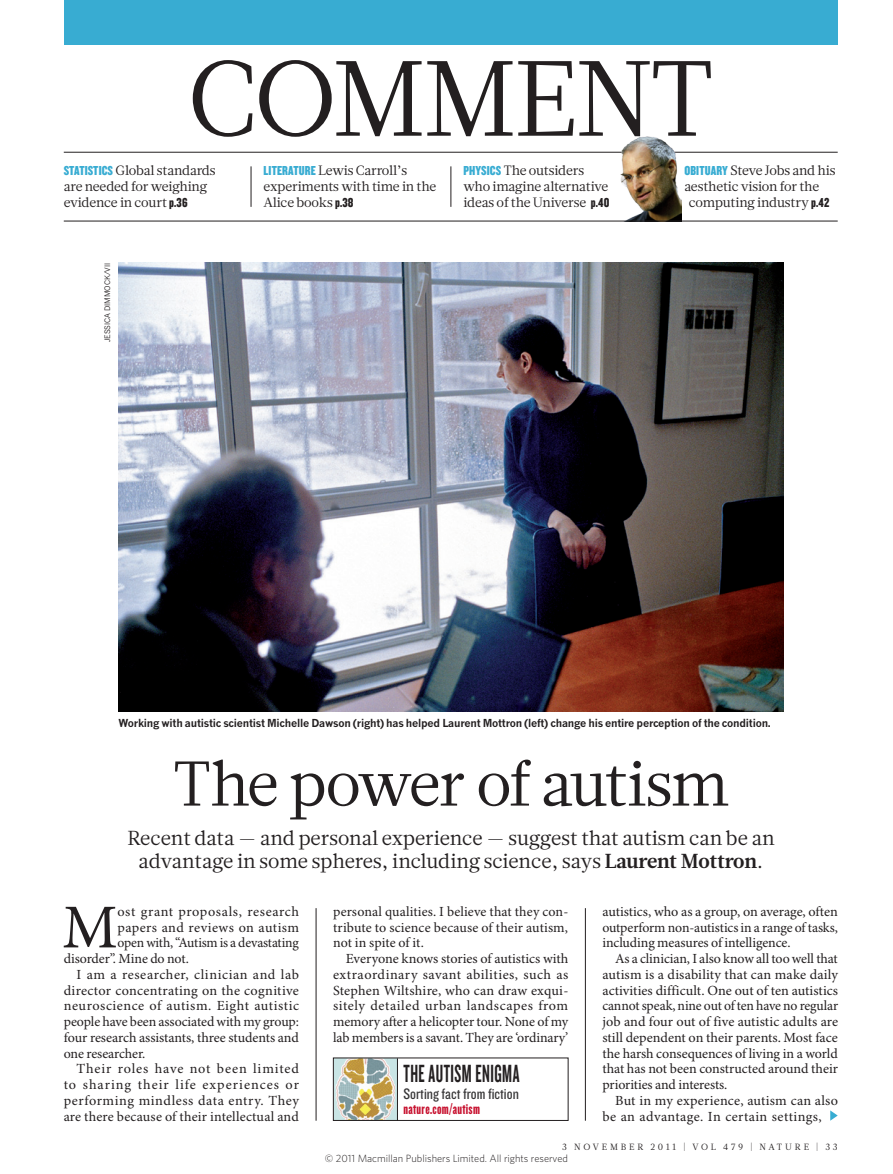
<style>
.page{position:relative;width:893px;height:1174px;background:#fff}
.page>*{position:absolute;margin:0;border:0;box-sizing:border-box;transform-origin:0 0}
.t1{font:106.5px "Glosa Math";letter-spacing:-.025em;color:#231f20}
.t2{font:63px "Glosa Math";letter-spacing:-.035em;color:#231f20}
.t3{font:62.4px "Minion Pro";color:#231f20}
.t4{font:25.8px "Knockout 48 Featherweight";letter-spacing:.025em;color:#231f20;scale:.75 1}
.t5{font:20.25px/23.7px "Glosa Math";color:#231f20;text-align:center}
.t6{font:15.75px "Knockout 29 Junior Ltweight";color:#363536}
.t7{font:15px "Knockout 68 Full Featherwt";letter-spacing:.02em;color:#c7112f}
.t8{font:13.95px/15.8px "Minion Pro";letter-spacing:.01em;color:#231f20;text-align:justify}
.t9{font:13.95px "Minion Pro";letter-spacing:.04em;color:#231f20}
.t10{font:13.95px "Minion Pro";letter-spacing:-.01em;color:#231f20}
.t11{font:13.95px "Minion Pro";letter-spacing:.035em;color:#231f20}
.t12{font:13.95px "Minion Pro";letter-spacing:.07em;color:#231f20}
.t13{font:13.95px "Minion Pro";letter-spacing:-.015em;color:#231f20}
.t14{font:13.95px "Minion Pro";letter-spacing:.06em;color:#231f20}
.t15{font:13.95px "Minion Pro";letter-spacing:.03em;color:#231f20}
.t16{font:13.5px/15.8px "Glosa Math";letter-spacing:-.01em;color:#231f20}
.t17{font:700 10.8px "News Gothic MTOT";letter-spacing:-.02em;color:#231f20}
.t18{font:300 10.5px "Whitney";color:#231f20}
.t19{font:9px "Glosa Math";letter-spacing:.3em;color:#231f20}
.t20{font:7.5px "News Gothic MTOT";color:#231f20}
.s1{font-family:"Knockout 69 Full Liteweight";color:#38acd2}
.s2{font-family:"Knockout 69 Full Liteweight"}
.s3{font-weight:700}
</style>
<div class="page">
<hr style="left:64px;top:152px;width:774px;height:1px;background:#231f20">
<img style="left:616px;top:136px;width:65px;height:85px">
<svg style="left:830px;top:1110px;width:8px;height:10px"></svg>
<img style="left:119px;top:263px;width:664px;height:448px">
<div style="left:64px;top:0;width:774px;height:45px;background:#38acd2"></div>
<hr style="left:64px;top:221px;width:774px;height:1px;background:#231f20">
<hr style="left:251px;top:166px;width:1px;height:41px;background:#231f20">
<hr style="left:451px;top:166px;width:1px;height:41px;background:#231f20">
<hr style="left:585px;top:908px;width:1px;height:212px;background:#231f20">
<hr style="left:316px;top:908px;width:1px;height:212px;background:#231f20">
<svg style="left:333px;top:1058px;width:64px;height:62px"></svg>
<img style="left:335px;top:1059px;width:60px;height:59px">
<hr style="left:397px;top:1058px;width:1px;height:62px;background:#231f20">
<h1 class="t1" style="left:187px;top:29px;width:528px">COMMENT</h1>
<p class="t16" style="left:64px;top:163px;width:153px"><span class="s1">STATISTICS</span> Global standards are needed for weighing evidence in court <span class="s2">p.36</span></p>
<p class="t20" style="left:103px;top:342px;width:81px;rotate:-90deg">JESSICA DIMMOCK/VII</p>
<p class="t16" style="left:264px;top:163px;width:174px"><span class="s1">LITERATURE</span> Lewis Carroll’s experiments with time in the<br>Alice books <span class="s2">p.38</span></p>
<p class="t16" style="left:463px;top:163px;width:147px"><span class="s1">PHYSICS</span> The outsiders who imagine alternative ideas of the Universe <span class="s2">p.40</span></p>
<p class="t16" style="left:684px;top:163px;width:153px"><span class="s1">OBITUARY</span> Steve Jobs and his</p>
<p class="t16" style="left:684px;top:179px;width:136px">aesthetic vision for the</p>
<p class="t16" style="left:689px;top:194px;width:142px">computing industry <span class="s2">p.42</span></p>
<p class="t17" style="left:119px;top:716px;width:654px">Working with autistic scientist Michelle Dawson (right) has helped Laurent Mottron (left) change his entire perception of the condition.</p>
<h2 class="t2" style="left:173px;top:742px;width:557px">The power of autism</h2>
<h3 class="t5" style="left:127px;top:826px;width:649px">Recent data — and personal experience — suggest that autism can be an advantage in some spheres, including science, says <span class="s3">Laurent Mottron</span>.</h3>
<h3 class="t3" style="left:62px;top:890px;width:57px">M</h3>
<p class="t9" style="left:117px;top:903px;width:183px">ost grant proposals, research</p>
<p class="t15" style="left:117px;top:918px;width:183px">papers and reviews on autism</p>
<p class="t13" style="left:117px;top:934px;width:183px">open with, “Autism is a devastating</p>
<p class="t10" style="left:64px;top:950px;width:127px">disorder”. Mine do not.</p>
<p class="t9" style="left:76px;top:966px;width:224px">I am a researcher, clinician and lab</p>
<p class="t8" style="left:64px;top:983px;width:237px">director concentrating on the cognitive</p>
<p class="t11" style="left:64px;top:997px;width:237px">neuroscience of autism. Eight autistic</p>
<p class="t10" style="left:64px;top:1013px;width:237px">people have been associated with my group:</p>
<p class="t8" style="left:64px;top:1030px;width:237px">four research assistants, three students and</p>
<p class="t10" style="left:64px;top:1044px;width:83px">one researcher.</p>
<p class="t14" style="left:76px;top:1060px;width:224px">Their roles have not been limited</p>
<p class="t12" style="left:64px;top:1076px;width:237px">to sharing their life experiences or</p>
<p class="t9" style="left:64px;top:1092px;width:237px">performing mindless data entry. They</p>
<p class="t8" style="left:64px;top:1109px;width:237px">are there because of their intellectual and</p>
<p class="t8" style="left:333px;top:904px;width:237px">personal qualities. I believe that they con&shy;tribute to science because of their autism, not in spite of it.</p>
<p class="t8" style="left:333px;top:951px;width:237px;text-indent:13px">Everyone knows stories of autistics with extraordinary savant abilities, such as Stephen Wiltshire, who can draw exqui&shy;sitely detailed urban landscapes from memory after a helicopter tour. None of my lab members is a savant. They are ‘ordinary’</p>
<p class="t8" style="left:602px;top:904px;width:237px">autistics, who as a group, on average, often outperform non-autistics in a range of tasks, including measures of intelligence.</p>
<p class="t8" style="left:602px;top:951px;width:237px;text-indent:13px">As a clinician, I also know all too well that autism is a disability that can make daily activities difficult. One out of ten autistics cannot speak, nine out of ten have no regular job and four out of five autistic adults are still dependent on their parents. Most face the harsh consequences of living in a world that has not been constructed around their priorities and interests.</p>
<p class="t8" style="left:602px;top:1093px;width:237px;text-indent:13px">But in my experience, autism can also be an advantage. In certain settings,</p>
<h3 class="t4" style="left:403px;top:1058px;width:156px">THE AUTISM ENIGMA</h3>
<p class="t6" style="left:403px;top:1083px;width:117px">Sorting fact from fiction</p>
<p class="t7" style="left:403px;top:1099px;width:78px">nature.com/autism</p>
<p class="t18" style="left:325px;top:1151px;width:245px">© 2011 Macmillan Publishers Limited. All rights reserved</p>
<p class="t19" style="left:562px;top:1141px;width:277px">3 NOVEMBER 2011 | VOL 479 | NATURE | 33</p>
</div>
